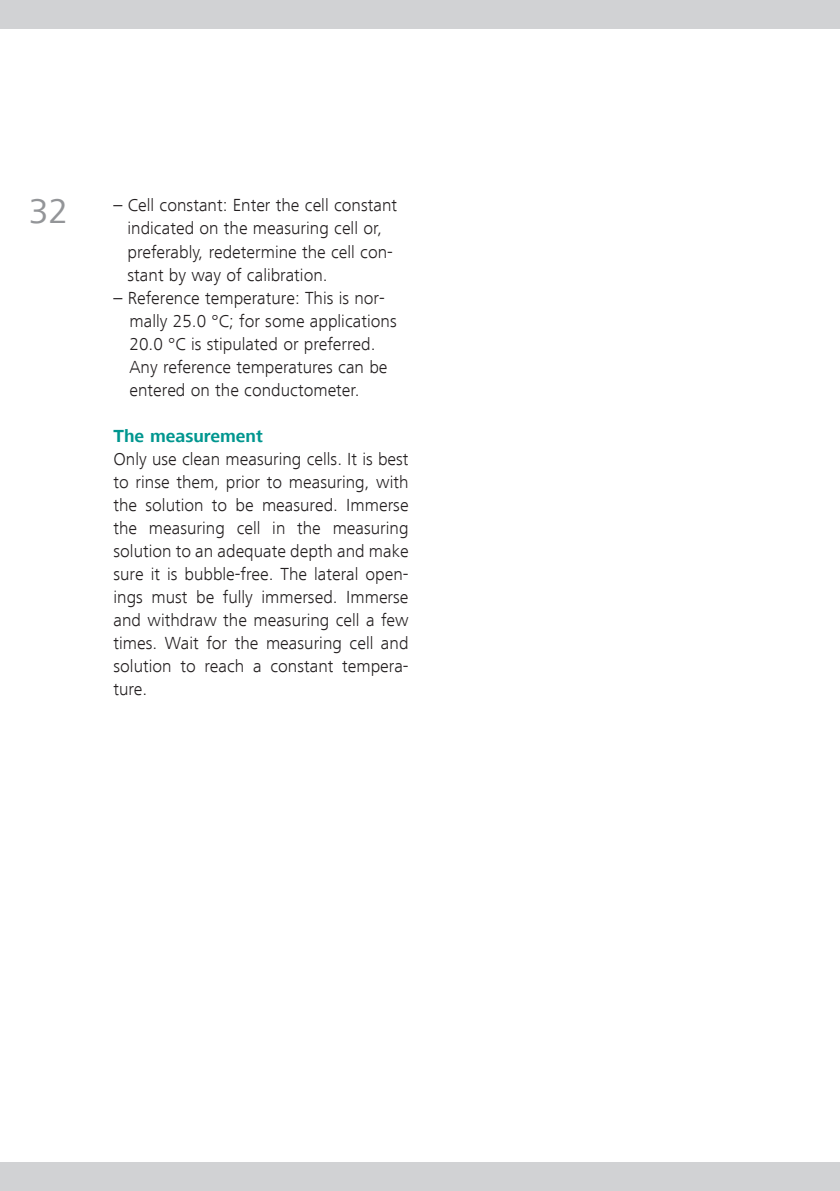
<style>
.page{position:relative;width:840px;height:1191px;background:#fff}
.page>*{position:absolute;margin:0;border:0;box-sizing:border-box;transform-origin:0 0}
.t1{font:36px "Frutiger Next LT";color:#939598}
.t2{font:300 18px/23px "Frutiger Next LT";color:#231f20}
.t3{font:700 18px "Frutiger Next LT";color:#00968f}
</style>
<div class="page">
<div style="left:0;top:0;width:839px;height:28px;background:#d1d2d4"></div>
<div style="left:0;top:1162px;width:839px;height:29px;background:#d1d2d4"></div>
<h1 class="t1" style="left:29px;top:191px;width:41px">32</h1>
<p class="t2" style="left:127px;top:194px;width:271px;text-indent:-14px">– Cell constant: Enter the cell constant indicated on the measuring cell or, preferably, redetermine the cell con&shy;stant by way of calibration.</p>
<p class="t2" style="left:129px;top:286px;width:268px;text-indent:-16px">– Reference temperature: This is nor&shy;mally 25.0 °C; for some applications 20.0 °C is stipulated or preferred.<br>Any reference temperatures can be entered on the conductometer.</p>
<p class="t3" style="left:113px;top:425px;width:151px">The measurement</p>
<p class="t2" style="left:113px;top:447px;width:296px;text-align:justify">Only use clean measuring cells. It is best to rinse them, prior to measuring, with the solution to be measured. Immerse the measuring cell in the measuring solution to an adequate depth and make sure it is bubble-free. The lateral open&shy;ings must be fully immersed. Immerse and withdraw the measuring cell a few times. Wait for the measuring cell and solution to reach a constant tempera&shy;ture.</p>
</div>
